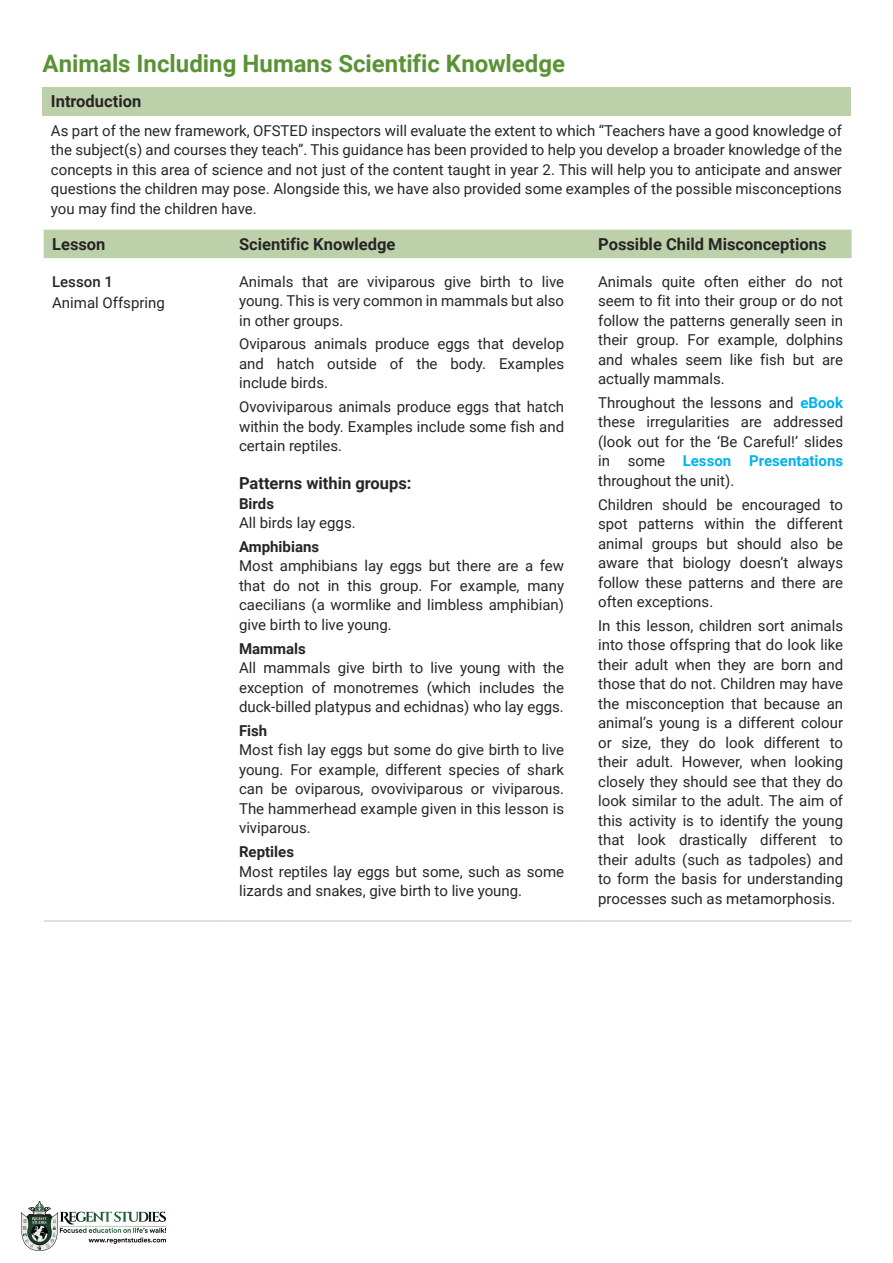
<style>
.page{position:relative;width:893px;height:1263px;background:#fff}
.page>*{position:absolute;margin:0;border:0;box-sizing:border-box;transform-origin:0 0}
.Heading_1{font:700 24px "Roboto";color:#5a9236}
.Heading_4{font:700 16.5px "Roboto";color:#282526}
.Heading_3{font:700 16.5px "Roboto";color:#282526}
.Adult_Body_Copy{font:15px/19.5px "Roboto";color:#282526;text-align:justify}
.Adult_Body_Copy-2{font:700 15px "Roboto";color:#282526}
.Lesson{font:15px "Roboto";color:#282526}
.Lesson-2{font:500 15px "Roboto";color:#282526}
.s1{font-weight:700;color:#00b3ef}
</style>
<div class="page">
<div style="left:42px;top:87px;width:808px;height:29px;background:#bcd1aa"></div>
<div style="left:44px;top:230px;width:808px;height:28px;background:#bcd1aa"></div>
<hr style="left:44px;top:920px;width:178px;height:2px;background:#d5d6d8">
<hr style="left:581px;top:920px;width:271px;height:2px;background:#d5d6d8">
<hr style="left:222px;top:920px;width:359px;height:2px;background:#d5d6d8">
<img style="left:22px;top:1201px;width:143px;height:49px">
<p class="Heading_1" style="left:42px;top:47px;width:524px">Animals Including Humans Scientific Knowledge</p>
<p class="Heading_4" style="left:51px;top:90px;width:92px">Introduction</p>
<p class="Adult_Body_Copy" style="left:51px;top:120px;width:793px">As part of the new framework, OFSTED inspectors will evaluate the extent to which “Teachers have a good knowledge of the subject(s) and courses they teach”. This guidance has been provided to help you develop a broader knowledge of the concepts in this area of science and not just of the content taught in year 2. This will help you to anticipate and answer questions the children may pose. Alongside this, we have also provided some examples of the possible misconceptions you may find the children have.</p>
<p class="Heading_4" style="left:52px;top:232px;width:55px">Lesson</p>
<p class="Heading_4" style="left:239px;top:232px;width:158px">Scientific Knowledge</p>
<p class="Heading_4" style="left:598px;top:232px;width:230px">Possible Child Misconceptions</p>
<p class="Lesson-2" style="left:52px;top:271px;width:62px">Lesson 1</p>
<p class="Lesson" style="left:52px;top:292px;width:114px">Animal Offspring</p>
<p class="Adult_Body_Copy" style="left:598px;top:271px;width:246px">Animals quite often either do not seem to fit into their group or do not follow the patterns generally seen in their group. For example, dolphins and whales seem like fish but are actually mammals.</p>
<p class="Adult_Body_Copy" style="left:598px;top:392px;width:247px">Throughout the lessons and <span class="s1">eBook </span>these irregularities are addressed (look out for the ‘Be Careful!’ slides in some <span class="s1">Lesson Presentations </span>throughout the unit).</p>
<p class="Adult_Body_Copy" style="left:598px;top:494px;width:246px">Children should be encouraged to spot patterns within the different animal groups but should also be aware that biology doesn’t always follow these patterns and there are often exceptions.</p>
<p class="Adult_Body_Copy" style="left:598px;top:615px;width:246px">In this lesson, children sort animals into those offspring that do look like their adult when they are born and those that do not. Children may have the misconception that because an animal’s young is a different colour or size, they do look different to their adult. However, when looking closely they should see that they do look similar to the adult. The aim of this activity is to identify the young that look drastically different to their adults (such as tadpoles) and to form the basis for understanding processes such as metamorphosis.</p>
<p class="Adult_Body_Copy" style="left:239px;top:271px;width:327px">Animals that are viviparous give birth to live young. This is very common in mammals but also in other groups.</p>
<p class="Adult_Body_Copy" style="left:239px;top:334px;width:327px">Oviparous animals produce eggs that develop and hatch outside of the body. Examples include birds.</p>
<p class="Adult_Body_Copy" style="left:239px;top:396px;width:327px">Ovoviviparous animals produce eggs that hatch within the body. Examples include some fish and certain reptiles.</p>
<p class="Heading_3" style="left:239px;top:472px;width:174px">Patterns within groups:</p>
<p class="Adult_Body_Copy-2" style="left:239px;top:493px;width:37px">Birds</p>
<p class="Adult_Body_Copy" style="left:239px;top:512px;width:118px">All birds lay eggs.</p>
<p class="Adult_Body_Copy-2" style="left:239px;top:536px;width:82px">Amphibians</p>
<p class="Adult_Body_Copy" style="left:239px;top:556px;width:327px">Most amphibians lay eggs but there are a few that do not in this group. For example, many caecilians (a wormlike and limbless amphibian) give birth to live young.</p>
<p class="Adult_Body_Copy-2" style="left:239px;top:638px;width:68px">Mammals</p>
<p class="Adult_Body_Copy" style="left:239px;top:657px;width:327px">All mammals give birth to live young with the exception of monotremes (which includes the duck-billed platypus and echidnas) who lay eggs.</p>
<p class="Adult_Body_Copy-2" style="left:239px;top:720px;width:30px">Fish</p>
<p class="Adult_Body_Copy" style="left:239px;top:740px;width:327px">Most fish lay eggs but some do give birth to live young. For example, different species of shark can be oviparous, ovoviviparous or viviparous.<br>The hammerhead example given in this lesson is viviparous.</p>
<p class="Adult_Body_Copy-2" style="left:239px;top:841px;width:56px">Reptiles</p>
<p class="Adult_Body_Copy" style="left:239px;top:861px;width:327px">Most reptiles lay eggs but some, such as some lizards and snakes, give birth to live young.</p>
</div>
